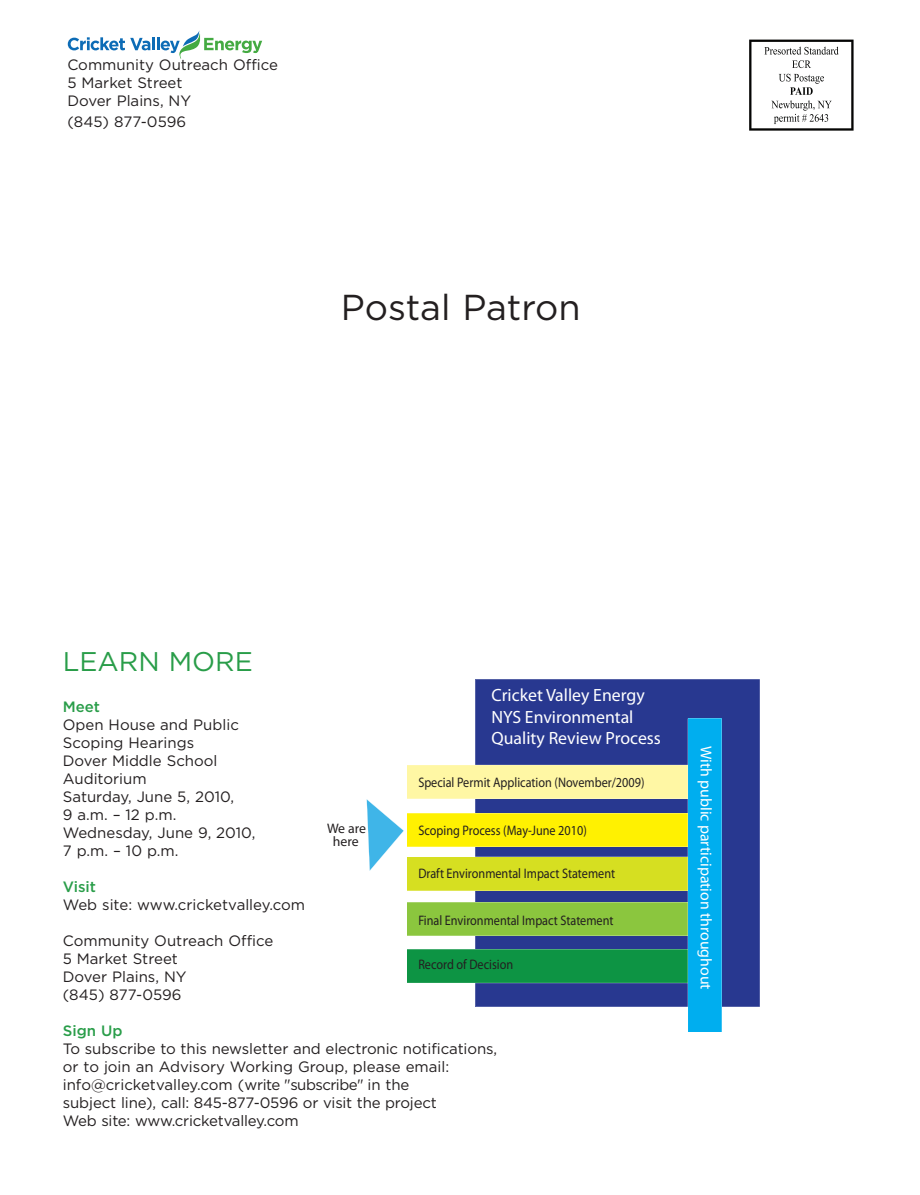
<style>
.page{position:relative;width:920px;height:1195px;background:#fff}
.page>*{position:absolute;margin:0;border:0;box-sizing:border-box;transform-origin:0 0}
.t1{font:36px "Gotham";letter-spacing:-.005em;color:#231f20}
.t2{font:27px "Gotham";color:#299d49}
.t3{font:17.7px/21.3px "Myriad Pro";color:#fff}
.t4{font:15.75px "Myriad Pro";color:#fff}
.t5{font:15px/18px "Gotham";color:#231f20}
.t6{font:500 15px "Gotham";color:#299d49}
.t7{font:13.8px "Myriad Pro";color:#231f20;scale:.88 1}
.t8{font:13.8px/12.8px "Myriad Pro";color:#231f20;text-align:center}
</style>
<div class="page">
<div style="left:475px;top:679px;width:284px;height:327px;background:#283890"></div>
<svg style="left:366px;top:718px;width:355px;height:314px"></svg>
<svg style="left:749px;top:40px;width:104px;height:91px"></svg>
<svg style="left:68px;top:30px;width:194px;height:29px"></svg>
<p class="t5" style="left:67px;top:56px;width:212px">Community Outreach Office<br>5 Market Street<br>Dover Plains, NY</p>
<p class="t5" style="left:67px;top:112px;width:120px">(845) 877-0596</p>
<h1 class="t1" style="left:341px;top:286px;width:241px">Postal Patron</h1>
<h2 class="t2" style="left:63px;top:645px;width:191px">LEARN MORE</h2>
<p class="t6" style="left:63px;top:697px;width:39px">Meet</p>
<p class="t5" style="left:63px;top:715px;width:194px">Open House and Public<br>Scoping Hearings<br>Dover Middle School<br>Auditorium<br>Saturday, June 5, 2010,<br>9 a.m. – 12 p.m.<br>Wednesday, June 9, 2010,<br>7 p.m. – 10 p.m.</p>
<p class="t6" style="left:63px;top:877px;width:35px">Visit</p>
<p class="t5" style="left:63px;top:895px;width:244px">Web site: www.cricketvalley.com</p>
<p class="t5" style="left:63px;top:931px;width:212px">Community Outreach Office<br>5 Market Street<br>Dover Plains, NY<br>(845) 877-0596</p>
<p class="t6" style="left:63px;top:1021px;width:61px">Sign Up</p>
<p class="t5" style="left:63px;top:1039px;width:436px">To subscribe to this newsletter and electronic notifications, or to join an Advisory Working Group, please email: info@cricketvalley.com (write "subscribe" in the<br>subject line), call: 845-877-0596 or visit the project<br>Web site: www.cricketvalley.com</p>
<p class="t3" style="left:491px;top:686px;width:171px">Cricket Valley Energy<br>NYS Environmental<br>Quality Review Process</p>
<p class="t7" style="left:418px;top:776px;width:258px">Special Permit Application (November/2009)</p>
<p class="t8" style="left:327px;top:823px;width:41px">We are here</p>
<p class="t7" style="left:418px;top:825px;width:193px">Scoping Process (May-June 2010)</p>
<p class="t7" style="left:418px;top:868px;width:225px">Draft Environmental Impact Statement</p>
<p class="t7" style="left:418px;top:914px;width:223px">Final Environmental Impact Statement</p>
<p class="t7" style="left:418px;top:959px;width:109px">Record of Decision</p>
<p class="t4" style="left:711px;top:746px;width:244px;rotate:90deg">With public participation throughout</p>
</div>
